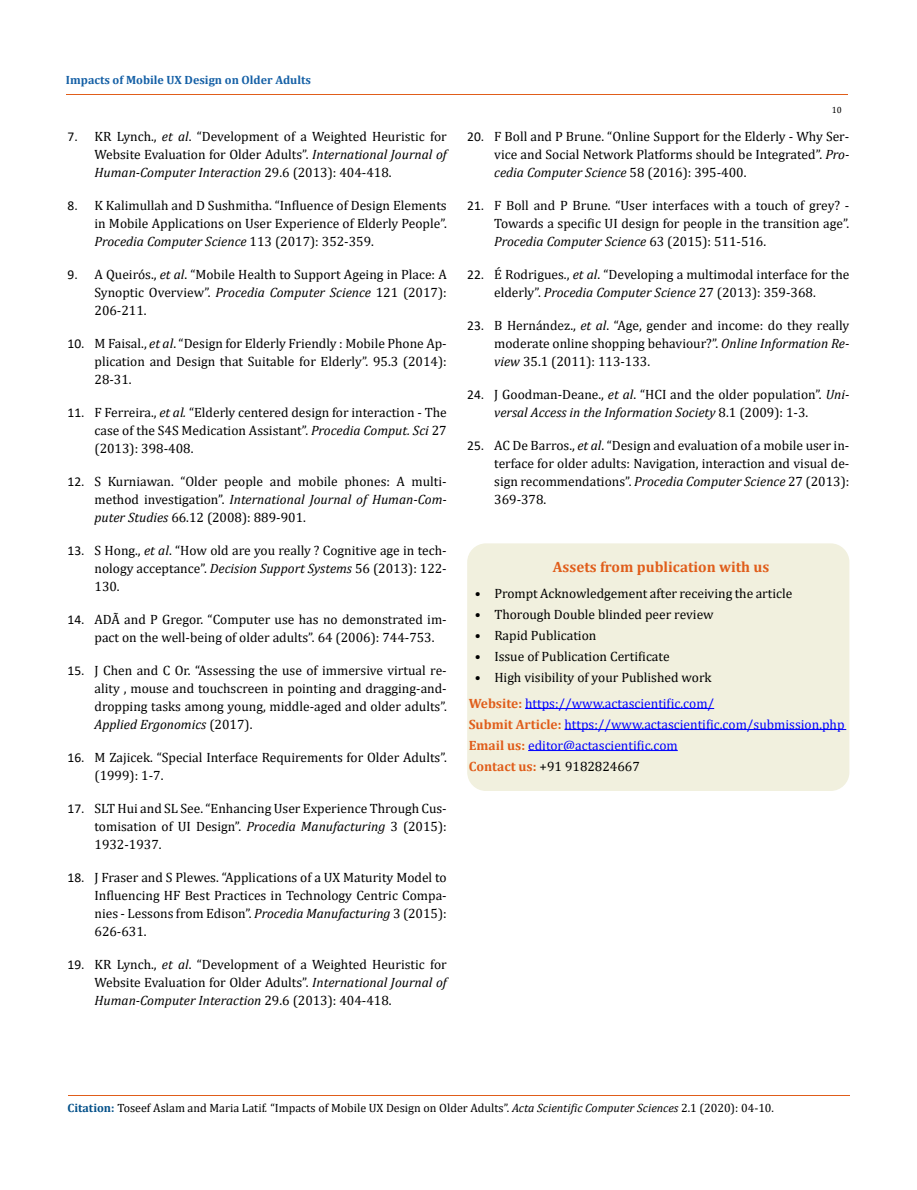
<style>
.page{position:relative;width:917px;height:1190px;background:#fff}
.page>*{position:absolute;margin:0;border:0;box-sizing:border-box;transform-origin:0 0}
.t1{font:700 15px "Cambria";color:#e05d1a}
.t2{font:13.5px/18px "Cambria";color:#000;text-align:justify}
.t3{font:13.5px/21px "Cambria";color:#00f}
.t4{font:12px "Cambria";color:#000}
.t5{font:700 12px "Cambria";color:#1560a6}
.t6{font:9px "Cambria";color:#000}
.s1{font-family:"Calibri"}
.s2{font-style:italic}
.s3{font-weight:700;color:#e05d1a}
.s4{color:#000}
.s5{font-weight:700;color:#035089}
</style>
<div class="page">
<hr style="left:66px;top:95px;width:781px;height:1px;background:#e05d1a">
<div style="left:468px;top:544px;width:380px;height:246px;background:#f1f0de;border-radius:18px"></div>
<div style="left:467px;top:543px;width:382px;height:248px;border:2px solid #f1f0de;border-radius:18px"></div>
<hr style="left:525px;top:708px;width:189px;height:1px;background:#00f">
<hr style="left:564px;top:729px;width:282px;height:1px;background:#00f">
<hr style="left:528px;top:750px;width:149px;height:1px;background:#00f">
<hr style="left:68px;top:1095px;width:781px;height:1px;background:#e05d1a">
<p class="t5" style="left:66px;top:72px;width:246px">Impacts of Mobile UX Design on Older Adults</p>
<p class="t2" style="left:94px;top:127px;width:354px;text-indent:-27px"><span class="s1">7.</span> KR Lynch., <span class="s2">et al</span>. “Development of a Weighted Heuristic for Website Evaluation for Older Adults”. <span class="s2">International Journal of Human-Computer Interaction</span> 29.6 (2013): 404-418.</p>
<p class="t2" style="left:94px;top:196px;width:354px;text-indent:-27px"><span class="s1">8.</span> K Kalimullah and D Sushmitha. “Influence of Design Elements in Mobile Applications on User Experience of Elderly People”.<br><span class="s2">Procedia Computer Science</span> 113 (2017): 352-359.</p>
<p class="t2" style="left:94px;top:265px;width:354px;text-indent:-27px"><span class="s1">9.</span> A Queirós., <span class="s2">et al</span>. “Mobile Health to Support Ageing in Place: A Synoptic Overview”. <span class="s2">Procedia Computer Science</span> 121 (2017):<br>206-211.</p>
<p class="t2" style="left:94px;top:334px;width:354px;text-indent:-27px"><span class="s1">10.</span> M Faisal., <span class="s2">et al</span>. “Design for Elderly Friendly : Mobile Phone Ap&shy;plication and Design that Suitable for Elderly”. 95.3 (2014):<br>28-31.</p>
<p class="t2" style="left:94px;top:403px;width:354px;text-indent:-27px"><span class="s1">11.</span> F Ferreira., <span class="s2">et al.</span> “Elderly centered design for interaction - The case of the S4S Medication Assistant”. <span class="s2">Procedia Comput. Sci</span> 27 (2013): 398-408.</p>
<p class="t2" style="left:94px;top:472px;width:354px;text-indent:-27px"><span class="s1">12.</span> S Kurniawan. “Older people and mobile phones: A multi&shy;method investigation”. <span class="s2">International Journal of Human-Com&shy;puter Studies</span> 66.12 (2008): 889-901.</p>
<p class="t2" style="left:94px;top:541px;width:354px;text-indent:-27px"><span class="s1">13.</span> S Hong., <span class="s2">et al</span>. “How old are you really ? Cognitive age in tech&shy;nology acceptance”. <span class="s2">Decision Support Systems</span> 56 (2013): 122- 130.</p>
<p class="t2" style="left:94px;top:610px;width:354px;text-indent:-27px"><span class="s1">14.</span> ADÃ and P Gregor. “Computer use has no demonstrated im&shy;pact on the well-being of older adults”. 64 (2006): 744-753.</p>
<p class="t2" style="left:94px;top:661px;width:354px;text-indent:-27px"><span class="s1">15.</span> J Chen and C Or. “Assessing the use of immersive virtual re&shy;ality , mouse and touchscreen in pointing and dragging-and&shy;dropping tasks among young, middle-aged and older adults”.<br><span class="s2">Applied Ergonomics</span> (2017).</p>
<p class="t2" style="left:94px;top:748px;width:354px;text-indent:-27px"><span class="s1">16.</span> M Zajicek. “Special Interface Requirements for Older Adults”. (1999): 1-7.</p>
<p class="t2" style="left:94px;top:799px;width:354px;text-indent:-27px"><span class="s1">17.</span> SLT Hui and SL See. “Enhancing User Experience Through Cus&shy;tomisation of UI Design”. <span class="s2">Procedia Manufacturing</span> 3 (2015):<br>1932-1937.</p>
<p class="t2" style="left:94px;top:868px;width:354px;text-indent:-27px"><span class="s1">18.</span> J Fraser and S Plewes. “Applications of a UX Maturity Model to Influencing HF Best Practices in Technology Centric Compa&shy;nies - Lessons from Edison”. <span class="s2">Procedia Manufacturing</span> 3 (2015):<br>626-631.</p>
<p class="t2" style="left:94px;top:955px;width:354px;text-indent:-27px"><span class="s1">19.</span> KR Lynch., <span class="s2">et al</span>. “Development of a Weighted Heuristic for Website Evaluation for Older Adults”. <span class="s2">International Journal of Human-Computer Interaction</span> 29.6 (2013): 404-418.</p>
<p class="t6" style="left:831px;top:105px;width:11px">10</p>
<p class="t2" style="left:494px;top:127px;width:357px;text-indent:-27px"><span class="s1">20.</span> F Boll and P Brune. “Online Support for the Elderly - Why Ser&shy;vice and Social Network Platforms should be Integrated”. <span class="s2">Pro&shy;cedia Computer Science</span> 58 (2016): 395-400.</p>
<p class="t2" style="left:494px;top:196px;width:357px;text-indent:-27px"><span class="s1">21.</span> F Boll and P Brune. “User interfaces with a touch of grey? - Towards a specific UI design for people in the transition age”.<br><span class="s2">Procedia Computer Science</span> 63 (2015): 511-516.</p>
<p class="t2" style="left:467px;top:265px;width:384px;text-align:center"><span class="s1">22.</span> É Rodrigues., <span class="s2">et al</span>. “Developing a multimodal interface for the elderly”. <span class="s2">Procedia Computer Science</span> 27 (2013): 359-368.</p>
<p class="t2" style="left:494px;top:316px;width:357px;text-indent:-27px"><span class="s1">23.</span> B Hernández., <span class="s2">et al</span>. “Age, gender and income: do they really moderate online shopping behaviour?”. <span class="s2">Online Information Re&shy;view</span> 35.1 (2011): 113-133.</p>
<p class="t2" style="left:494px;top:385px;width:356px;text-indent:-27px"><span class="s1">24.</span> J Goodman-Deane., <span class="s2">et al</span>. “HCI and the older population”. <span class="s2">Uni&shy;versal Access in the Information Society</span> 8.1 (2009): 1-3.</p>
<p class="t2" style="left:494px;top:436px;width:357px;text-indent:-27px"><span class="s1">25.</span> AC De Barros., <span class="s2">et al</span>. “Design and evaluation of a mobile user in&shy;terface for older adults: Navigation, interaction and visual de&shy;sign recommendations”. <span class="s2">Procedia Computer Science</span> 27 (2013):<br>369-378.</p>
<p class="t1" style="left:553px;top:556px;width:218px">Assets from publication with us</p>
<p class="t2" style="left:475px;top:584px;width:319px">• Prompt Acknowledgement after receiving the article</p>
<p class="t2" style="left:475px;top:605px;width:240px">• Thorough Double blinded peer review</p>
<p class="t2" style="left:475px;top:626px;width:123px">• Rapid Publication</p>
<p class="t2" style="left:475px;top:647px;width:196px">• Issue of Publication Certificate</p>
<p class="t2" style="left:475px;top:668px;width:238px">• High visibility of your Published work</p>
<p class="t3" style="left:468px;top:692px;width:377px"><span class="s3">Website:</span> https://www.actascientific.com/<br><span class="s3">Submit Article:</span> https://www.actascientific.com/submission.php <span class="s3">Email us:</span> editor@actascientific.com<br><span class="s3">Contact us:</span> <span class="s4">+91 9182824667</span></p>
<p class="t4" style="left:68px;top:1100px;width:708px"><span class="s5">Citation:</span> Toseef Aslam and Maria Latif<span class="s2">.</span> “Impacts of Mobile UX Design on Older Adults”. <span class="s2">Acta Scientific Computer Sciences</span> 2.1 (2020): 04-10.</p>
</div>
